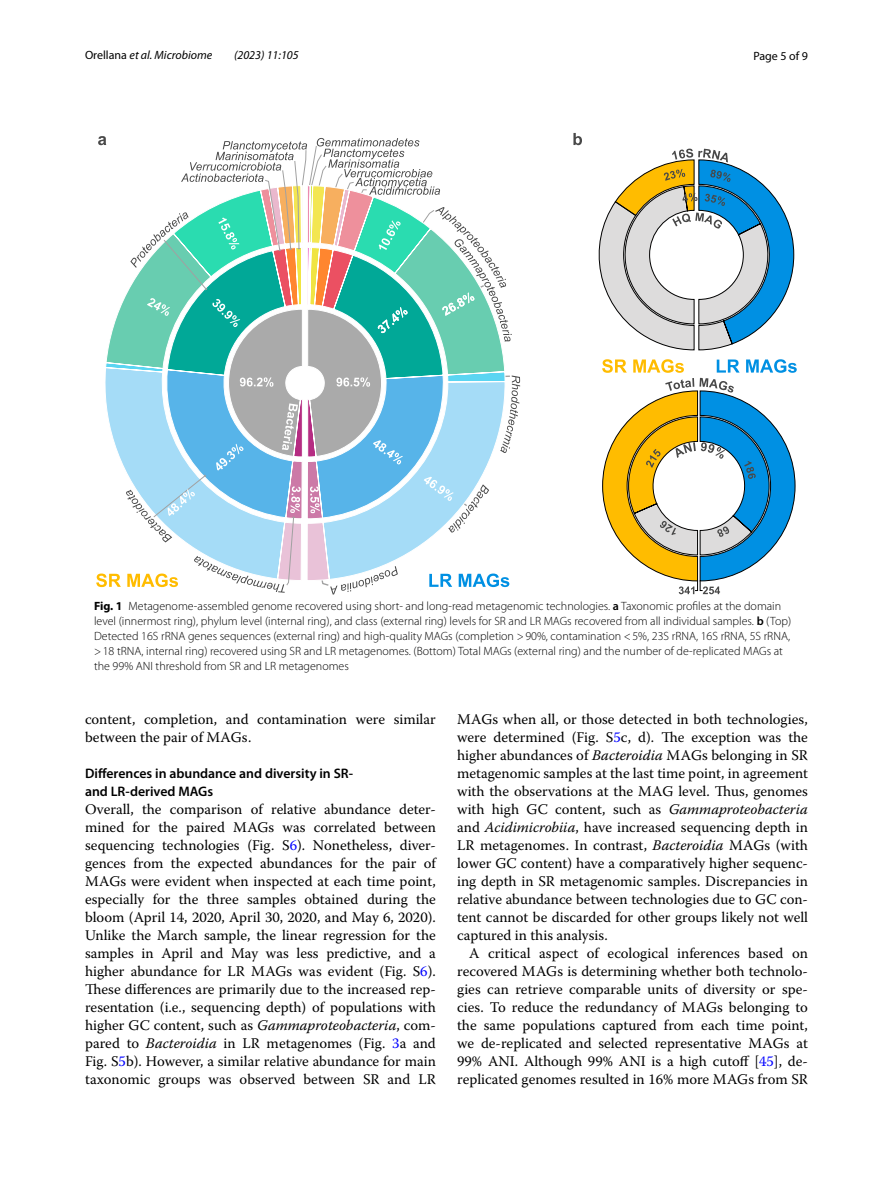
<style>
.page{position:relative;width:893px;height:1187px;background:#fff}
.page>*{position:absolute;margin:0;border:0;box-sizing:border-box;transform-origin:0 0}
.t1{font:14.7px/18px "Warnock Pro";color:#000;text-align:justify}
.t2{font:600 13.8px/18px "Myriad Pro";color:#000}
.t3{font:300 12px/15px "Myriad Pro";color:#000}
.t4{font:italic 12px "Myriad Pro";color:#000}
.t5{font:12px "Myriad Pro";color:#000}
.s1{font-style:normal}
.s2{font-weight:700}
.s3{font-weight:600}
.s4{color:#00f}
.s5{font-style:italic}
</style>
<div class="page">
<svg style="left:573px;top:133px;width:221px;height:217px"></svg>
<svg style="left:602px;top:359px;width:195px;height:235px"></svg>
<svg style="left:96px;top:136px;width:424px;height:458px"></svg>
<p class="t4" style="left:85px;top:48px;width:129px"><span class="s1">Orellana</span> et al. Microbiome</p>
<p class="t4" style="left:234px;top:48px;width:66px">(2023) 11:105</p>
<p class="t5" style="left:753px;top:48px;width:56px">Page 5 of 9</p>
<p class="t3" style="left:94px;top:598px;width:699px"><span class="s2">Fig. 1</span> Metagenome-assembled genome recovered using short- and long-read metagenomic technologies. <span class="s3">a</span> Taxonomic profiles at the domain level (innermost ring), phylum level (internal ring), and class (external ring) levels for SR and LR MAGs recovered from all individual samples. <span class="s3">b</span> (Top)<br>Detected 16S rRNA genes sequences (external ring) and high-quality MAGs (completion &gt;90%, contamination &lt;5%, 23S rRNA, 16S rRNA, 5S rRNA, &gt;18 tRNA, internal ring) recovered using SR and LR metagenomes. (Bottom) Total MAGs (external ring) and the number of de-replicated MAGs at the 99% ANI threshold from SR and LR metagenomes</p>
<p class="t1" style="left:85px;top:710px;width:352px">content, completion, and contamination were similar between the pair of MAGs.</p>
<p class="t2" style="left:85px;top:764px;width:270px">Differences in abundance and diversity in SR‑ and LR‑derived MAGs</p>
<p class="t1" style="left:85px;top:800px;width:352px">Overall, the comparison of relative abundance deter&shy;mined for the paired MAGs was correlated between sequencing technologies (Fig. S<span class="s4">6</span>). Nonetheless, diver&shy;gences from the expected abundances for the pair of MAGs were evident when inspected at each time point, especially for the three samples obtained during the bloom (April 14, 2020, April 30, 2020, and May 6, 2020).<br>Unlike the March sample, the linear regression for the samples in April and May was less predictive, and a higher abundance for LR MAGs was evident (Fig. S<span class="s4">6</span>).<br>These differences are primarily due to the increased rep&shy;resentation (i.e., sequencing depth) of populations with higher GC content, such as <span class="s5">Gammaproteobacteria</span>, com&shy;pared to <span class="s5">Bacteroidia</span> in LR metagenomes (Fig. <span class="s4">3</span>a and Fig. S<span class="s4">5</span>b). However, a similar relative abundance for main taxonomic groups was observed between SR and LR</p>
<p class="t1" style="left:457px;top:710px;width:352px">MAGs when all, or those detected in both technologies, were determined (Fig. S<span class="s4">5</span>c, d). The exception was the higher abundances of <span class="s5">Bacteroidia</span> MAGs belonging in SR metagenomic samples at the last time point, in agreement with the observations at the MAG level. Thus, genomes with high GC content, such as <span class="s5">Gammaproteobacteria </span>and <span class="s5">Acidimicrobiia</span>, have increased sequencing depth in LR metagenomes. In contrast, <span class="s5">Bacteroidia</span> MAGs (with lower GC content) have a comparatively higher sequenc&shy;ing depth in SR metagenomic samples. Discrepancies in relative abundance between technologies due to GC con&shy;tent cannot be discarded for other groups likely not well captured in this analysis.</p>
<p class="t1" style="left:457px;top:944px;width:352px;text-indent:12px">A critical aspect of ecological inferences based on recovered MAGs is determining whether both technolo&shy;gies can retrieve comparable units of diversity or spe&shy;cies. To reduce the redundancy of MAGs belonging to the same populations captured from each time point, we de-replicated and selected representative MAGs at 99% ANI. Although 99% ANI is a high cutoff [<span class="s4">45</span>], de&shy;replicated genomes resulted in 16% more MAGs from SR</p>
</div>
